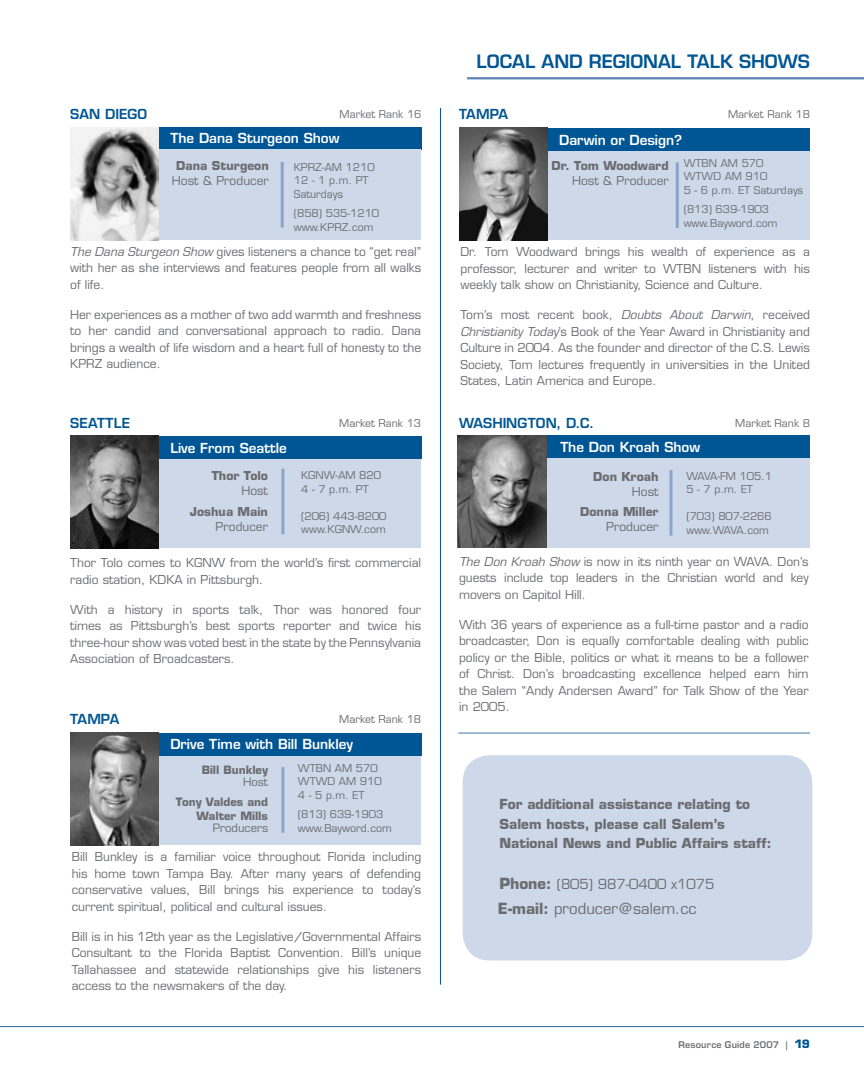
<style>
.page{position:relative;width:864px;height:1080px;background:#fff}
.page>*{position:absolute;margin:0;border:0;box-sizing:border-box;transform-origin:0 0}
.t1{font:600 18px "Eurostile";color:#005594}
.t2{font:15px "Eurostile";color:#6c6d70}
.t3{font:700 13.5px/19.5px "Eurostile";color:#6c6d70}
.t4{font:600 13.5px "Eurostile";color:#fff}
.t5{font:600 13.5px "Eurostile";letter-spacing:.005em;color:#005594}
.t6{font:13.5px "Eurostile";color:#6c6d70}
.t7{font:12px/16.5px "Eurostile";color:#6c6d70;text-align:justify}
.t8{font:700 12px "Eurostile";color:#6c6d70}
.t9{font:700 11.25px/14.2px "Eurostile";color:#6c6d70;text-align:right}
.t10{font:11.25px "Eurostile";color:#6c6d70}
.t11{font:10.5px/13.5px "Eurostile";color:#6c6d70}
.t12{font:600 9px "Eurostile";letter-spacing:.025em;color:#6c6d70}
.s1{font-style:italic}
.s2{font-weight:700;font-size:15px}
.s3{font-weight:700}
.s4{font-weight:700;font-size:11.25px;color:#005594}
</style>
<div class="page">
<hr style="left:0;top:1026px;width:864px;height:1px;background:#4176ad">
<hr style="left:467px;top:77px;width:397px;height:2px;background:#5b84b6">
<div style="left:156px;top:128px;width:265px;height:22px;background:#005594"></div>
<div style="left:157px;top:149px;width:264px;height:91px;background:#cdd8e9"></div>
<hr style="left:281px;top:162px;width:3px;height:66px;background:#8aa4cb">
<img style="left:70px;top:128px;width:89px;height:112px">
<div style="left:545px;top:149px;width:265px;height:91px;background:#cdd8e9"></div>
<div style="left:545px;top:128px;width:265px;height:23px;background:#005594"></div>
<hr style="left:676px;top:162px;width:3px;height:66px;background:#8aa4cb">
<img style="left:459px;top:128px;width:88px;height:112px">
<div style="left:545px;top:457px;width:265px;height:91px;background:#cdd8e9"></div>
<div style="left:545px;top:436px;width:265px;height:22px;background:#005594"></div>
<hr style="left:669px;top:470px;width:3px;height:66px;background:#8aa4cb">
<img style="left:458px;top:435px;width:88px;height:113px">
<hr style="left:440px;top:108px;width:1px;height:877px;background:#005594">
<div style="left:157px;top:457px;width:264px;height:91px;background:#cdd8e9"></div>
<div style="left:156px;top:436px;width:265px;height:23px;background:#005594"></div>
<hr style="left:281px;top:469px;width:3px;height:65px;background:#8aa4cb">
<img style="left:70px;top:436px;width:89px;height:112px">
<div style="left:463px;top:755px;width:349px;height:205px;background:#cdd8e9"></div>
<hr style="left:458px;top:733px;width:352px;height:1px;background:#4176ad">
<div style="left:157px;top:754px;width:264px;height:91px;background:#cdd8e9"></div>
<div style="left:156px;top:733px;width:265px;height:22px;background:#005594"></div>
<hr style="left:281px;top:767px;width:3px;height:66px;background:#8aa4cb">
<img style="left:70px;top:733px;width:89px;height:112px">
<p class="t5" style="left:70px;top:105px;width:79px">SAN DIEGO</p>
<p class="t11" style="left:340px;top:108px;width:83px">Market Rank 16</p>
<p class="t4" style="left:171px;top:130px;width:170px">The Dana Sturgeon Show</p>
<p class="t8" style="left:176px;top:158px;width:94px">Dana Sturgeon</p>
<p class="t7" style="left:172px;top:173px;width:98px">Host &amp; Producer</p>
<p class="t11" style="left:294px;top:160px;width:82px">KPRZ-AM 1210<br>12 - 1 p.m. PT<br>Saturdays</p>
<p class="t11" style="left:294px;top:207px;width:87px">(858) 535-1210 www.KPRZ.com</p>
<p class="t7" style="left:70px;top:243px;width:353px"><span class="s1">The Dana Sturgeon Show</span> gives listeners a chance to “get real” with her as she interviews and features people from all walks of life.</p>
<p class="t7" style="left:70px;top:306px;width:353px">Her experiences as a mother of two add warmth and freshness to her candid and conversational approach to radio. Dana brings a wealth of life wisdom and a heart full of honesty to the KPRZ audience.</p>
<p class="t5" style="left:70px;top:414px;width:61px">SEATTLE</p>
<p class="t11" style="left:339px;top:417px;width:83px">Market Rank 13</p>
<p class="t4" style="left:170px;top:439px;width:118px">Live From Seattle</p>
<p class="t8" style="left:212px;top:469px;width:58px">Thor Tolo</p>
<p class="t7" style="left:241px;top:483px;width:28px">Host</p>
<p class="t8" style="left:190px;top:504px;width:80px">Joshua Main</p>
<p class="t7" style="left:216px;top:518px;width:54px">Producer</p>
<p class="t11" style="left:301px;top:469px;width:81px">KGNW-AM 820<br>4 - 7 p.m. PT</p>
<p class="t11" style="left:301px;top:509px;width:87px">(206) 443-8200 www.KGNW.com</p>
<p class="t7" style="left:70px;top:555px;width:352px">Thor Tolo comes to KGNW from the world’s first commercial radio station, KDKA in Pittsburgh.</p>
<p class="t7" style="left:70px;top:601px;width:353px">With a history in sports talk, Thor was honored four times as Pittsburgh’s best sports reporter and twice his three-hour show was voted best in the state by the Pennsylvania Association of Broadcasters.</p>
<p class="t5" style="left:70px;top:710px;width:51px">TAMPA</p>
<p class="t11" style="left:339px;top:713px;width:83px">Market Rank 18</p>
<p class="t4" style="left:170px;top:736px;width:184px">Drive Time with Bill Bunkley</p>
<p class="t9" style="left:202px;top:763px;width:68px">Bill Bunkley</p>
<p class="t10" style="left:243px;top:775px;width:27px">Host</p>
<p class="t9" style="left:176px;top:795px;width:94px">Tony Valdes and<br>Walter Mills</p>
<p class="t10" style="left:213px;top:821px;width:57px">Producers</p>
<p class="t11" style="left:298px;top:761px;width:85px">WTBN AM 570<br>WTWD AM 910<br>4 - 5 p.m. ET</p>
<p class="t11" style="left:298px;top:808px;width:95px">(813) 639-1903 www.Bayword.com</p>
<p class="t7" style="left:72px;top:849px;width:351px">Bill Bunkley is a familiar voice throughout Florida including his home town Tampa Bay. After many years of defending conservative values, Bill brings his experience to today’s current spiritual, political and cultural issues.</p>
<p class="t7" style="left:72px;top:928px;width:351px">Bill is in his 12th year as the Legislative/Governmental Affairs Consultant to the Florida Baptist Convention. Bill’s unique Tallahassee and statewide relationships give his listeners access to the newsmakers of the day.</p>
<h1 class="t1" style="left:476px;top:51px;width:335px">LOCAL AND REGIONAL TALK SHOWS</h1>
<p class="t5" style="left:459px;top:105px;width:51px">TAMPA</p>
<p class="t11" style="left:728px;top:108px;width:83px">Market Rank 18</p>
<p class="t4" style="left:559px;top:131px;width:125px">Darwin or Design?</p>
<p class="t8" style="left:552px;top:158px;width:119px">Dr. Tom Woodward</p>
<p class="t7" style="left:572px;top:173px;width:98px">Host &amp; Producer</p>
<p class="t11" style="left:684px;top:156px;width:121px">WTBN AM 570<br>WTWD AM 910<br>5 - 6 p.m. ET Saturdays</p>
<p class="t11" style="left:684px;top:203px;width:95px">(813) 639-1903 www.Bayword.com</p>
<p class="t7" style="left:460px;top:244px;width:351px">Dr. Tom Woodward brings his wealth of experience as a professor, lecturer and writer to WTBN listeners with his weekly talk show on Christianity, Science and Culture.</p>
<p class="t7" style="left:460px;top:307px;width:351px">Tom’s most recent book, <span class="s1">Doubts About Darwin</span>, received <span class="s1">Christianity Today</span>’s Book of the Year Award in Christianity and Culture in 2004. As the founder and director of the C.S. Lewis Society, Tom lectures frequently in universities in the United States, Latin America and Europe.</p>
<p class="t5" style="left:459px;top:414px;width:137px">WASHINGTON, D.C.</p>
<p class="t4" style="left:560px;top:438px;width:141px">The Don Kroah Show</p>
<p class="t11" style="left:735px;top:417px;width:76px">Market Rank 8</p>
<p class="t8" style="left:593px;top:469px;width:67px">Don Kroah</p>
<p class="t7" style="left:632px;top:483px;width:28px">Host</p>
<p class="t8" style="left:580px;top:505px;width:80px">Donna Miller</p>
<p class="t7" style="left:606px;top:519px;width:54px">Producer</p>
<p class="t11" style="left:686px;top:469px;width:87px">WAVA-FM 105.1<br>5 - 7 p.m. ET</p>
<p class="t11" style="left:686px;top:510px;width:87px">(703) 807-2266 www.WAVA.com</p>
<p class="t7" style="left:459px;top:553px;width:351px"><span class="s1">The Don Kroah Show</span> is now in its ninth year on WAVA. Don’s guests include top leaders in the Christian world and key movers on Capitol Hill.</p>
<p class="t7" style="left:459px;top:616px;width:351px">With 36 years of experience as a full-time pastor and a radio broadcaster, Don is equally comfortable dealing with public policy or the Bible, politics or what it means to be a follower of Christ. Don’s broadcasting excellence helped earn him the Salem “Andy Andersen Award” for Talk Show of the Year in 2005.</p>
<p class="t3" style="left:499px;top:795px;width:274px">For additional assistance relating to<br>Salem hosts, please call Salem’s<br>National News and Public Affairs staff:</p>
<p class="t6" style="left:499px;top:876px;width:217px"><span class="s2">Phone:</span> (805) 987-0400 x1075</p>
<p class="t2" style="left:498px;top:900px;width:200px"><span class="s3">E-mail:</span> producer@salem.cc</p>
<p class="t12" style="left:678px;top:1040px;width:133px">Resource Guide 2007 | <span class="s4">19</span></p>
</div>
